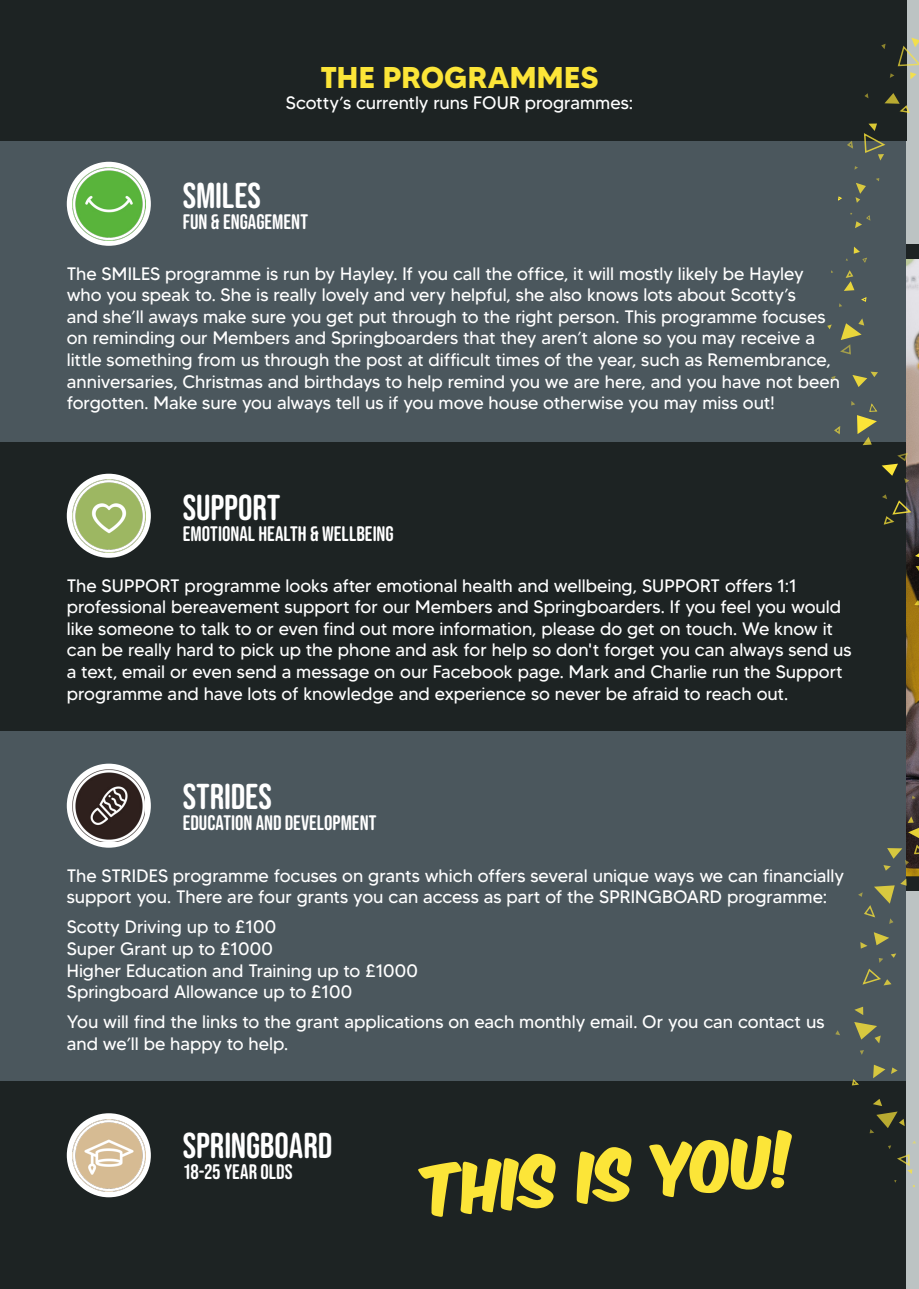
<style>
.page{position:relative;width:919px;height:1289px;background:#fff}
.page>*{position:absolute;margin:0;border:0;box-sizing:border-box;transform-origin:0 0}
.t1{font:60px "Komika Axis";color:#fce538}
.t2{font:36px "Bebas Neue Rounded";color:#fff}
.t3{font:700 30px "MADETOMMY";letter-spacing:.01em;color:#fce538}
.t4{font:21px "Bebas Neue Rounded";color:#fff}
.t5{font:18px/21.6px "MADETOMMY";color:#fff}
</style>
<div class="page">
<div style="left:0;top:442px;width:906px;height:289px;background:#1d2323"></div>
<div style="left:0;top:141px;width:906px;height:301px;background:#4b575d"></div>
<div style="left:0;top:1081px;width:906px;height:207px;background:#1d2323"></div>
<div style="left:0;top:731px;width:906px;height:350px;background:#4b575d"></div>
<div style="left:906px;top:0;width:12px;height:1288px;background:#bcc3c3"></div>
<div style="left:906px;top:244px;width:12px;height:647px;background:#1d2323"></div>
<img style="left:906px;top:259px;width:12px;height:617px">
<div style="left:0;top:0;width:906px;height:141px;background:#1d2323"></div>
<svg style="left:884px;top:93px;width:26px;height:21px"></svg>
<svg style="left:881px;top:38px;width:37px;height:41px"></svg>
<svg style="left:847px;top:141px;width:6px;height:8px"></svg>
<svg style="left:864px;top:123px;width:22px;height:38px"></svg>
<svg style="left:864px;top:93px;width:4px;height:5px"></svg>
<svg style="left:855px;top:183px;width:10px;height:20px"></svg>
<svg style="left:850px;top:213px;width:20px;height:15px"></svg>
<svg style="left:838px;top:196px;width:4px;height:5px"></svg>
<svg style="left:881px;top:451px;width:28px;height:32px"></svg>
<svg style="left:834px;top:426px;width:7px;height:9px"></svg>
<svg style="left:852px;top:371px;width:25px;height:16px"></svg>
<svg style="left:851px;top:401px;width:26px;height:44px"></svg>
<svg style="left:827px;top:324px;width:4px;height:5px"></svg>
<svg style="left:840px;top:318px;width:24px;height:37px"></svg>
<svg style="left:831px;top:376px;width:4px;height:4px"></svg>
<svg style="left:831px;top:246px;width:36px;height:61px"></svg>
<svg style="left:882px;top:494px;width:31px;height:32px"></svg>
<svg style="left:914px;top:553px;width:4px;height:4px"></svg>
<svg style="left:915px;top:566px;width:3px;height:6px"></svg>
<svg style="left:914px;top:600px;width:4px;height:5px"></svg>
<svg style="left:900px;top:879px;width:6px;height:6px"></svg>
<svg style="left:858px;top:885px;width:36px;height:38px"></svg>
<svg style="left:883px;top:816px;width:35px;height:54px"></svg>
<svg style="left:912px;top:795px;width:3px;height:4px"></svg>
<svg style="left:860px;top:932px;width:36px;height:53px"></svg>
<svg style="left:854px;top:1022px;width:26px;height:21px"></svg>
<svg style="left:835px;top:1030px;width:5px;height:5px"></svg>
<svg style="left:854px;top:1006px;width:9px;height:9px"></svg>
<svg style="left:873px;top:1064px;width:24px;height:14px"></svg>
<svg style="left:869px;top:1099px;width:35px;height:34px"></svg>
<svg style="left:852px;top:1079px;width:7px;height:7px"></svg>
<svg style="left:888px;top:1141px;width:28px;height:32px"></svg>
<svg style="left:67px;top:473px;width:84px;height:84px"></svg>
<svg style="left:67px;top:162px;width:84px;height:84px"></svg>
<img style="left:73px;top:168px;width:72px;height:72px">
<img style="left:73px;top:479px;width:72px;height:73px">
<div style="left:67px;top:1113px;width:84px;height:84px;background:#fff;border-radius:50%"></div>
<div style="left:67px;top:763px;width:84px;height:84px;background:#fff;border-radius:50%"></div>
<img style="left:73px;top:769px;width:72px;height:72px">
<img style="left:73px;top:1119px;width:72px;height:72px">
<p class="t3" style="left:320px;top:59px;width:279px">THE PROGRAMMES</p>
<p class="t5" style="left:286px;top:92px;width:348px">Scotty’s currently runs FOUR programmes:</p>
<p class="t2" style="left:183px;top:175px;width:80px">SMILES</p>
<p class="t4" style="left:183px;top:210px;width:127px">FUN &amp; ENGAGEMENT</p>
<p class="t5" style="left:67px;top:262px;width:774px">The SMILES programme is run by Hayley. If you call the office, it will mostly likely be Hayley who you speak to. She is really lovely and very helpful, she also knows lots about Scotty’s<br>and she’ll aways make sure you get put through to the right person. This programme focuses on reminding our Members and Springboarders that they aren’t alone so you may receive a little something from us through the post at difficult times of the year, such as Remembrance, anniversaries, Christmas and birthdays to help remind you we are here, and you have not been forgotten. Make sure you always tell us if you move house otherwise you may miss out!</p>
<p class="t2" style="left:183px;top:487px;width:99px">SUPPORT</p>
<p class="t4" style="left:183px;top:521px;width:212px">EMOTIONAL HEALTH &amp; WELLBEING</p>
<p class="t5" style="left:67px;top:574px;width:786px">The SUPPORT programme looks after emotional health and wellbeing, SUPPORT offers 1:1 professional bereavement support for our Members and Springboarders. If you feel you would like someone to talk to or even find out more information, please do get on touch. We know it can be really hard to pick up the phone and ask for help so don't forget you can always send us a text, email or even send a message on our Facebook page. Mark and Charlie run the Support programme and have lots of knowledge and experience so never be afraid to reach out.</p>
<p class="t2" style="left:183px;top:775px;width:90px">STRIDES</p>
<p class="t4" style="left:183px;top:810px;width:195px">EDUCATION AND DEVELOPMENT</p>
<p class="t5" style="left:67px;top:864px;width:778px">The STRIDES programme focuses on grants which offers several unique ways we can financially support you. There are four grants you can access as part of the SPRINGBOARD programme:</p>
<p class="t5" style="left:67px;top:916px;width:211px">Scotty Driving up to £100</p>
<p class="t5" style="left:67px;top:937px;width:207px">Super Grant up to £1000</p>
<p class="t5" style="left:67px;top:959px;width:353px">Higher Education and Training up to £1000</p>
<p class="t5" style="left:67px;top:980px;width:287px">Springboard Allowance up to £100</p>
<p class="t5" style="left:67px;top:1011px;width:759px">You will find the links to the grant applications on each monthly email. Or you can contact us and we’ll be happy to help.</p>
<p class="t2" style="left:183px;top:1125px;width:151px">SPRINGBOARD</p>
<p class="t4" style="left:183px;top:1159px;width:111px">18-25 YEAR OLDS</p>
<p class="t1" style="left:420px;top:1161px;width:376px;rotate:-5deg">THIS IS YOU!</p>
</div>
